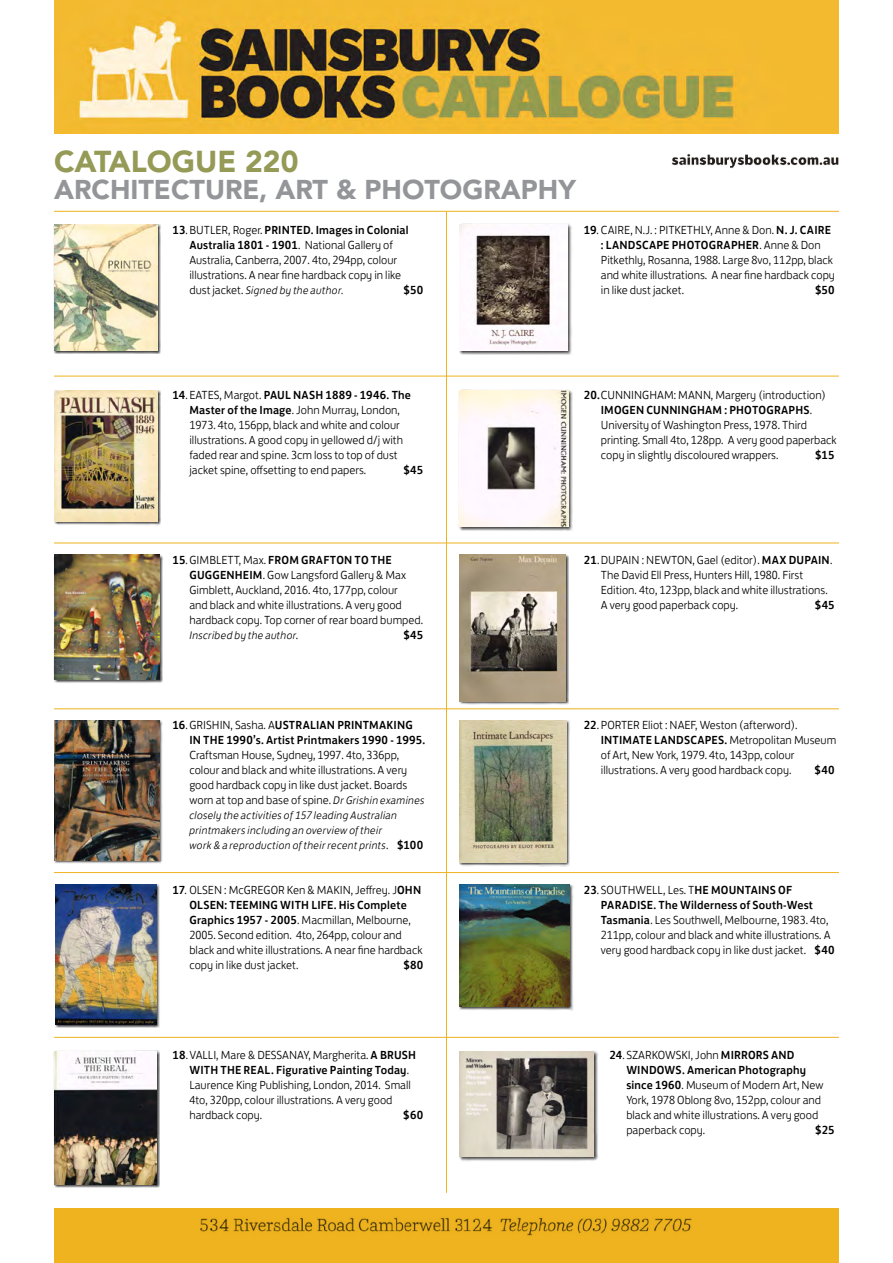
<style>
.page{position:relative;width:893px;height:1263px;background:#fff}
.page>*{position:absolute;margin:0;border:0;box-sizing:border-box;transform-origin:0 0}
.t1{font:900 30px "Avenir";color:#959a56}
.t2{font:900 27px "Avenir";color:#939598}
.t3{font:300 12px/15px "FS Jack";color:#000}
.t4{font:500 12px/15px "FS Jack";letter-spacing:.015em;color:#000}
.t5{font:italic 300 11.25px/15px "FS Jack";letter-spacing:.015em;color:#000}
.s1{font-weight:500}
.s2{font-style:normal;font-size:12px}
.s3{font-weight:300}
.s4{font-style:italic;font-size:11.25px}
.s5{font-weight:500;font-style:normal;font-size:12px}
</style>
<div class="page">
<img style="left:54px;top:0;width:785px;height:134px">
<div style="left:54px;top:1208px;width:785px;height:55px;background:#eeb31e"></div>
<img style="left:200px;top:1218px;width:492px;height:18px">
<div style="left:54px;top:224px;width:107px;height:130px;background:#000;opacity:.75"></div>
<img style="left:54px;top:225px;width:103px;height:126px">
<div style="left:459px;top:224px;width:113px;height:131px;background:#000;opacity:.75"></div>
<img style="left:460px;top:225px;width:108px;height:126px">
<div style="left:459px;top:389px;width:114px;height:141px;background:#000;opacity:.75"></div>
<img style="left:460px;top:390px;width:108px;height:136px">
<div style="left:54px;top:390px;width:107px;height:135px;background:#000;opacity:.75"></div>
<img style="left:54px;top:390px;width:103px;height:131px">
<div style="left:459px;top:554px;width:110px;height:150px;background:#000;opacity:.75"></div>
<img style="left:460px;top:555px;width:105px;height:146px">
<div style="left:54px;top:554px;width:109px;height:129px;background:#000;opacity:.75"></div>
<img style="left:54px;top:555px;width:105px;height:125px">
<div style="left:459px;top:720px;width:111px;height:146px;background:#000;opacity:.75"></div>
<img style="left:460px;top:721px;width:106px;height:141px">
<div style="left:54px;top:720px;width:109px;height:143px;background:#000;opacity:.75"></div>
<img style="left:55px;top:721px;width:104px;height:139px">
<div style="left:459px;top:884px;width:114px;height:126px;background:#000;opacity:.75"></div>
<img style="left:460px;top:885px;width:110px;height:121px">
<div style="left:55px;top:884px;width:105px;height:143px;background:#000;opacity:.75"></div>
<img style="left:55px;top:885px;width:102px;height:139px">
<div style="left:459px;top:1050px;width:139px;height:111px;background:#000;opacity:.75"></div>
<img style="left:460px;top:1051px;width:134px;height:106px">
<div style="left:54px;top:1051px;width:106px;height:137px;background:#000;opacity:.75"></div>
<img style="left:54px;top:1051px;width:103px;height:133px">
<img style="left:671px;top:153px;width:168px;height:16px">
<hr style="left:54px;top:211px;width:785px;height:1px;background:#eeb31e">
<hr style="left:54px;top:376px;width:785px;height:1px;background:#eeb31e">
<hr style="left:54px;top:543px;width:785px;height:1px;background:#eeb31e">
<hr style="left:54px;top:708px;width:785px;height:1px;background:#eeb31e">
<hr style="left:54px;top:872px;width:785px;height:1px;background:#eeb31e">
<hr style="left:54px;top:1037px;width:785px;height:1px;background:#eeb31e">
<hr style="left:446px;top:211px;width:1px;height:982px;background:#eeb31e">
<h1 class="t1" style="left:54px;top:144px;width:246px">CATALOGUE 220</h1>
<h2 class="t2" style="left:54px;top:174px;width:523px">ARCHITECTURE, ART &amp; PHOTOGRAPHY</h2>
<p class="t3" style="left:189px;top:221px;width:221px;text-indent:-17px"><span class="s1">13</span>.BUTLER, Roger. <span class="s1">PRINTED. Images in Colonial Australia 1801 - 1901</span>. National Gallery of Australia, Canberra, 2007. 4to, 294pp, colour illustrations. A near fine hardback copy in like</p>
<p class="t5" style="left:189px;top:282px;width:156px"><span class="s2">dust jacket.</span> Signed by the author.</p>
<p class="t4" style="left:404px;top:282px;width:21px">$50</p>
<p class="t3" style="left:601px;top:221px;width:236px;text-indent:-17px"><span class="s1">19</span>. CAIRE, N.J. : PITKETHLY, Anne &amp; Don. <span class="s1">N. J. CAIRE : LANDSCAPE PHOTOGRAPHER</span>. Anne &amp; Don Pitkethly, Rosanna, 1988. Large 8vo, 112pp, black and white illustrations. A near fine hardback copy in like dust jacket.</p>
<p class="t4" style="left:815px;top:282px;width:21px">$50</p>
<p class="t3" style="left:189px;top:386px;width:223px;text-indent:-17px"><span class="s1">14</span>. EATES, Margot. <span class="s1">PAUL NASH 1889 - 1946. The Master of the Image</span>. John Murray, London, 1973. 4to, 156pp, black and white and colour illustrations. A good copy in yellowed d/j with faded rear and spine. 3cm loss to top of dust jacket spine, offsetting to end papers.</p>
<p class="t4" style="left:403px;top:462px;width:21px">$45</p>
<p class="t3" style="left:189px;top:551px;width:235px;text-indent:-17px"><span class="s1">15</span>.GIMBLETT, Max. <span class="s1">FROM GRAFTON TO THE GUGGENHEIM</span>. Gow Langsford Gallery &amp; Max Gimblett, Auckland, 2016. 4to, 177pp, colour<br>and black and white illustrations. A very good hardback copy. Top corner of rear board bumped.</p>
<p class="t5" style="left:189px;top:627px;width:110px">Inscribed by the author<span class="s2">.</span></p>
<p class="t4" style="left:403px;top:627px;width:21px">$45</p>
<p class="t4" style="left:189px;top:717px;width:237px;text-indent:-17px">16<span class="s3">.GRISHIN, Sasha. A</span>USTRALIAN PRINTMAKING<br>IN THE 1990’s. Artist Printmakers 1990 - 1995.</p>
<p class="t3" style="left:189px;top:746px;width:237px">Craftsman House, Sydney, 1997. 4to, 336pp, colour and black and white illustrations. A very good hardback copy in like dust jacket. Boards worn at top and base of spine. <span class="s4">Dr Grishin examines</span></p>
<p class="t5" style="left:189px;top:807px;width:235px">closely the activities of 157 leading Australian printmakers including an overview of their<br>work &amp; a reproduction of their recent prints<span class="s2">.</span> <span class="s5">$100</span></p>
<p class="t3" style="left:189px;top:881px;width:235px;text-indent:-17px"><span class="s1">17</span>. OLSEN : McGREGOR Ken &amp; MAKIN, Jeffrey. J<span class="s1">OHN OLSEN: TEEMING WITH LIFE. His Complete Graphics 1957 - 2005</span>. Macmillan, Melbourne, 2005. Second edition. 4to, 264pp, colour and black and white illustrations. A near fine hardback copy in like dust jacket.</p>
<p class="t4" style="left:403px;top:957px;width:21px">$80</p>
<p class="t3" style="left:189px;top:1046px;width:228px;text-indent:-17px"><span class="s1">18</span>.VALLI, Mare &amp; DESSANAY, Margherita. <span class="s1">A BRUSH WITH THE REAL. Figurative Painting Today</span>.<br>Laurence King Publishing, London, 2014. Small 4to, 320pp, colour illustrations. A very good hardback copy.</p>
<p class="t4" style="left:403px;top:1107px;width:21px">$60</p>
<p class="t3" style="left:601px;top:386px;width:237px;text-indent:-17px"><span class="s1">20.</span>CUNNINGHAM: MANN, Margery (introduction)<br><span class="s1">IMOGEN CUNNINGHAM : PHOTOGRAPHS</span>.<br>University of Washington Press, 1978. Third printing. Small 4to, 128pp. A very good paperback copy in slightly discoloured wrappers.</p>
<p class="t4" style="left:815px;top:447px;width:21px">$15</p>
<p class="t3" style="left:601px;top:551px;width:233px;text-indent:-17px"><span class="s1">21</span>.DUPAIN : NEWTON, Gael (editor). <span class="s1">MAX DUPAIN</span>.<br>The David Ell Press, Hunters Hill, 1980. First Edition. 4to, 123pp, black and white illustrations.<br>A very good paperback copy.</p>
<p class="t4" style="left:815px;top:597px;width:21px">$45</p>
<p class="t3" style="left:601px;top:716px;width:237px;text-indent:-17px"><span class="s1">22</span>.PORTER Eliot : NAEF, Weston (afterword).<br><span class="s1">INTIMATE LANDSCAPES.</span> Metropolitan Museum of Art, New York, 1979. 4to, 143pp, colour illustrations. A very good hardback copy.</p>
<p class="t4" style="left:814px;top:762px;width:22px">$40</p>
<p class="t3" style="left:601px;top:881px;width:235px;text-indent:-17px"><span class="s1">23</span>. SOUTHWELL, Les. T<span class="s1">HE MOUNTAINS OF PARADISE. The Wilderness of South-West Tasmania</span>. Les Southwell, Melbourne, 1983. 4to, 211pp, colour and black and white illustrations. A very good hardback copy in like dust jacket. <span class="s1">$40</span></p>
<p class="t3" style="left:626px;top:1046px;width:199px;text-indent:-17px"><span class="s1">24</span>. SZARKOWSKI, John <span class="s1">MIRRORS AND WINDOWS. American Photography since 1960</span>. Museum of Modern Art, New York, 1978 Oblong 8vo, 152pp, colour and black and white illustrations. A very good paperback copy.</p>
<p class="t4" style="left:815px;top:1122px;width:21px">$25</p>
</div>
